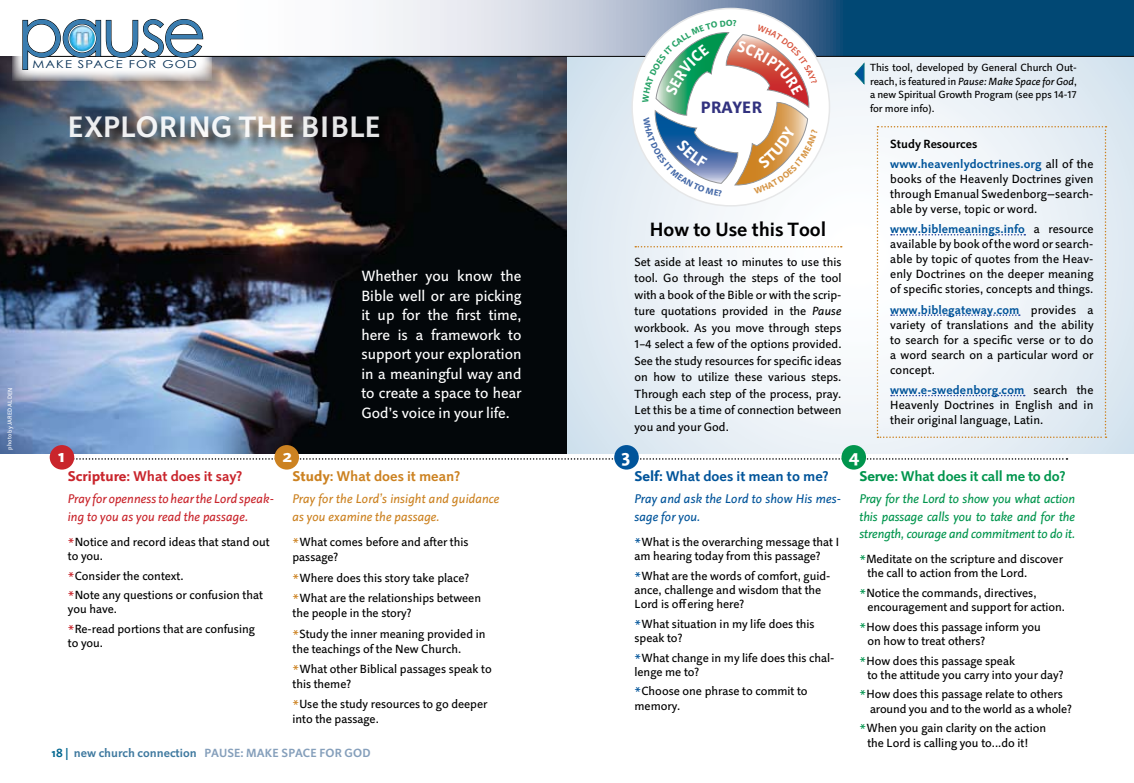
<style>
.page{position:relative;width:1134px;height:783px;background:#fff}
.page>*{position:absolute;margin:0;border:0;box-sizing:border-box;transform-origin:0 0}
.t1{font:67.5px "Century Gothic";letter-spacing:-.06em;color:#3a7db0}
.t2{font:700 30px "Projekt LT";letter-spacing:.025em;color:#fff}
.t3{font:700 19.5px "Projekt LT";color:#000}
.t4{font:800 18px "Projekt LT";color:#fff}
.t5{font:800 16.65px "Projekt LT";letter-spacing:.015em;color:#32327f}
.t6{font:15px/19.5px "Projekt LT";color:#fff;text-align:justify}
.t7{font:700 14.25px "Projekt LT";letter-spacing:-.01em;color:#00954d}
.t8{font:700 14.25px "Projekt LT";color:#c9252c}
.t9{font:700 14.25px "Projekt LT";color:#00549a}
.t10{font:700 14.25px "Projekt LT";color:#cc8221}
.t11{font:italic 12.75px/17.2px "Projekt LT";letter-spacing:-.015em;color:#00954d;text-align:justify}
.t12{font:italic 12.75px/17.2px "Projekt LT";color:#c9252c}
.t13{font:italic 12.75px/17.2px "Projekt LT";color:#cc8221}
.t14{font:italic 12.75px/17.2px "Projekt LT";color:#00549a}
.t15{font:12px/15px "Projekt LT";color:#000}
.t16{font:700 12px/20.4px "Projekt LT";letter-spacing:.01em;color:#00549a}
.t17{font:700 12px "Projekt LT";color:#859fbb}
.t18{font:10.8px "Century Gothic";letter-spacing:.09em;color:#002b51;scale:1.2 1}
.t19{font:10.5px/13.5px "Projekt LT";color:#000;text-align:justify}
.t20{font:6px "Projekt LT";letter-spacing:.005em;color:#fff}
.s1{font-style:italic}
.s2{font-family:"Projekt LT SC"}
.s3{color:#000}
.s4{font-weight:400;color:#000}
.s5{font-weight:700;color:#00549a}
.s6{font-weight:800}
.s7{color:#c9252c}
.s8{color:#cc8221}
.s9{color:#00668f}
.s10{color:#3f799f}
.s11{color:#00549a}
.s12{color:#00954d}
</style>
<div class="page">
<svg style="left:567px;top:57px;width:567px;height:396px"></svg>
<img style="left:0;top:57px;width:567px;height:397px">
<svg style="left:69px;top:115px;width:325px;height:38px;background:#585d62"></svg>
<svg style="left:74px;top:458px;width:993px;height:2px"></svg>
<svg style="left:12px;top:56px;width:200px;height:25px;background:#c5c3c4"></svg>
<svg style="left:204px;top:0;width:930px;height:56px"></svg>
<hr style="left:39px;top:56px;width:1095px;height:1px;background:#000">
<svg style="left:22px;top:19px;width:182px;height:52px"></svg>
<div style="left:68px;top:24px;width:28px;height:28px;border:1px solid #fff;border-radius:50%"></div>
<div style="left:632px;top:8px;width:197px;height:198px;background:#fff;border-radius:50%"></div>
<svg style="left:635px;top:246px;width:207px;height:2px"></svg>
<div style="left:50px;top:445px;width:24px;height:25px;background:#c9252c;border-radius:50%"></div>
<div style="left:274px;top:445px;width:25px;height:25px;background:#cc8221;border-radius:50%"></div>
<div style="left:614px;top:445px;width:25px;height:25px;background:#00549a;border-radius:50%"></div>
<div style="left:841px;top:445px;width:25px;height:25px;background:#00954d;border-radius:50%"></div>
<svg style="left:854px;top:63px;width:11px;height:22px"></svg>
<svg style="left:877px;top:126px;width:230px;height:312px"></svg>
<svg style="left:642px;top:20px;width:176px;height:177px"></svg>
<p class="t20" style="left:6px;top:450px;width:64px;rotate:-90deg">photo by JARED ALDEN</p>
<h1 class="t1" style="left:18px;top:-9px;width:190px">pause</h1>
<p class="t18" style="left:32px;top:58px;width:139px">MAKE SPACE FOR GOD</p>
<h2 class="t2" style="left:68px;top:109px;width:311px">EXPLORING THE BIBLE</h2>
<p class="t6" style="left:361px;top:266px;width:162px">Whether you know the Bible well or are picking it up for the first time, here is a framework to support your exploration in a meaningful way and to create a space to hear God’s voice in your life.</p>
<h3 class="t5" style="left:701px;top:97px;width:63px">PRAYER</h3>
<h3 class="t3" style="left:650px;top:218px;width:178px">How to Use this Tool</h3>
<p class="t15" style="left:634px;top:253px;width:209px;line-height:16.5px;text-align:justify">Set aside at least 10 minutes to use this tool. Go through the steps of the tool with a book of the Bible or with the scrip&shy;ture quotations provided in the <span class="s1">Pause </span>workbook. As you move through steps <span class="s2">1–4</span> select a few of the options provided.<br>See the study resources for specific ideas on how to utilize these various steps.<br>Through each step of the process, pray.<br>Let this be a time of connection between you and your God.</p>
<h3 class="t4" style="left:58px;top:445px;width:9px">1</h3>
<h3 class="t4" style="left:283px;top:445px;width:11px">2</h3>
<h3 class="t4" style="left:622px;top:445px;width:10px">3</h3>
<h3 class="t4" style="left:849px;top:445px;width:12px">4</h3>
<p class="t19" style="left:870px;top:61px;width:208px">This tool, developed by General Church Out&shy;reach, is featured in <span class="s1">Pause: Make Space for God</span>, a new Spiritual Growth Program (see pps <span class="s2">14-17 </span>for more info).</p>
<p class="t16" style="left:890px;top:133px;width:205px"><span class="s3">Study Resources </span>www.heavenlydoctrines.org <span class="s4">all of the</span></p>
<p class="t15" style="left:890px;top:172px;width:205px;text-align:justify">books of the Heavenly Doctrines given through Emanual Swedenborg—search&shy;able by verse, topic or word.</p>
<p class="t15" style="left:890px;top:222px;width:205px;text-align:justify"><span class="s5">www.biblemeanings.info</span> a resource available by book of the word or search&shy;able by topic of quotes from the Heav&shy;enly Doctrines on the deeper meaning of specific stories, concepts and things.</p>
<p class="t15" style="left:890px;top:302px;width:205px;text-align:justify"><span class="s5">www.biblegateway.com</span> provides a variety of translations and the ability to search for a specific verse or to do a word search on a particular word or concept.</p>
<p class="t15" style="left:890px;top:383px;width:205px;text-align:justify"><span class="s5">www.e-swedenborg.com</span> search the Heavenly Doctrines in English and in their original language, Latin.</p>
<p class="t8" style="left:68px;top:467px;width:176px"><span class="s6">Scripture</span>: What does it say?</p>
<p class="t12" style="left:68px;top:491px;width:208px">Pray for openness to hear the Lord speak&shy;ing to you as you read the passage.</p>
<p class="t15" style="left:68px;top:535px;width:203px;line-height:14.2px"><span class="s7">*</span>Notice and record ideas that stand out to you.</p>
<p class="t15" style="left:68px;top:566px;width:197px;line-height:19.6px"><span class="s7">*</span>Consider the context.<br><span class="s7">*</span>Note any questions or confusion that</p>
<p class="t15" style="left:68px;top:600px;width:189px;line-height:19.6px">you have.<br><span class="s7">*</span>Re-read portions that are confusing</p>
<p class="t15" style="left:68px;top:636px;width:37px">to you.</p>
<p class="t10" style="left:292px;top:467px;width:169px"><span class="s6">Study</span>: What does it mean?</p>
<p class="t13" style="left:292px;top:491px;width:208px">Pray for the Lord’s insight and guidance as you examine the passage.</p>
<p class="t15" style="left:292px;top:535px;width:178px"><span class="s8">*</span>What comes before and after this passage?</p>
<p class="t15" style="left:292px;top:568px;width:190px;line-height:20.4px"><span class="s8">*</span>Where does this story take place? <span class="s8">*</span>What are the relationships between</p>
<p class="t15" style="left:292px;top:603px;width:195px;line-height:20.4px">the people in the story?<br><span class="s8">*</span>Study the inner meaning provided in</p>
<p class="t15" style="left:292px;top:639px;width:201px;line-height:20.4px">the teachings of the New Church. <span class="s8">*</span>What other Biblical passages speak to</p>
<p class="t15" style="left:292px;top:674px;width:196px;line-height:20.4px">this theme?<br><span class="s8">*</span>Use the study resources to go deeper</p>
<p class="t15" style="left:292px;top:712px;width:88px">into the passage.</p>
<p class="t17" style="left:52px;top:746px;width:311px"><span class="s9">18 |</span> <span class="s10">new church connection</span> PAUSE: MAKE SPACE FOR GOD</p>
<p class="t9" style="left:634px;top:467px;width:195px"><span class="s6">Self</span>: What does it mean to me?</p>
<p class="t14" style="left:634px;top:491px;width:209px">Pray and ask the Lord to show His mes&shy;sage for you.</p>
<p class="t15" style="left:634px;top:535px;width:206px;line-height:14.2px"><span class="s11">*</span>What is the overarching message that I am hearing today from this passage?</p>
<p class="t15" style="left:634px;top:569px;width:198px;line-height:14.2px"><span class="s11">*</span>What are the words of comfort, guid&shy;ance, challenge and wisdom that the<br>Lord is offering here?</p>
<p class="t15" style="left:634px;top:617px;width:182px;line-height:14.2px"><span class="s11">*</span>What situation in my life does this speak to?</p>
<p class="t15" style="left:634px;top:651px;width:201px;line-height:14.2px"><span class="s11">*</span>What change in my life does this chal&shy;lenge me to?</p>
<p class="t15" style="left:634px;top:684px;width:175px;line-height:14.2px"><span class="s11">*</span>Choose one phrase to commit to memory.</p>
<p class="t7" style="left:860px;top:467px;width:207px"><span class="s6">Serve</span>: What does it call me to do?</p>
<p class="t11" style="left:860px;top:491px;width:217px">Pray for the Lord to show you what action this passage calls you to take and for the strength, courage and commitment to do it.</p>
<p class="t15" style="left:867px;top:552px;width:197px;line-height:14.2px;text-indent:-8px"><span class="s12">*</span>Meditate on the scripture and discover the call to action from the Lord.</p>
<p class="t15" style="left:867px;top:586px;width:199px;line-height:14.2px;text-indent:-8px"><span class="s12">*</span>Notice the commands, directives, encouragement and support for action.</p>
<p class="t15" style="left:867px;top:620px;width:175px;line-height:14.2px;text-indent:-8px"><span class="s12">*</span>How does this passage inform you on how to treat others?</p>
<p class="t15" style="left:867px;top:654px;width:197px;line-height:14.2px;text-indent:-8px"><span class="s12">*</span>How does this passage speak<br>to the attitude you carry into your day?</p>
<p class="t15" style="left:870px;top:687px;width:203px;line-height:14.2px;text-indent:-11px"><span class="s12">*</span>How does this passage relate to others around you and to the world as a whole?</p>
<p class="t15" style="left:867px;top:721px;width:180px;line-height:14.2px;text-indent:-8px"><span class="s12">*</span>When you gain clarity on the action the Lord is calling you to...do it!</p>
</div>
